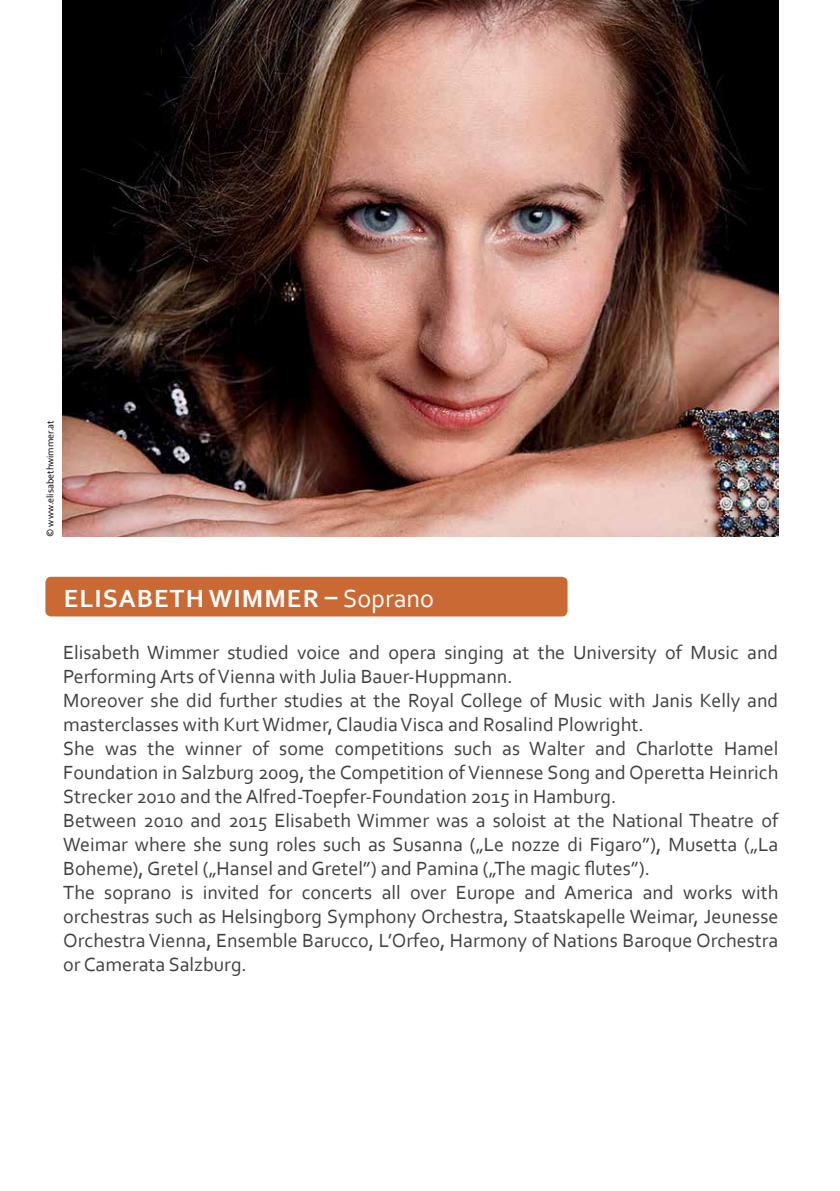
<style>
.page{position:relative;width:840px;height:1191px;background:#fff}
.page>*{position:absolute;margin:0;border:0;box-sizing:border-box;transform-origin:0 0}
.t1{font:700 26px "Corbel";letter-spacing:.04em;color:#fff}
.t2{font:20px/24px "Corbel";color:#414042}
.t3{font:10px "Corbel";color:#000}
.s1{font-weight:400}
</style>
<div class="page">
<img style="left:63px;top:0;width:714px;height:537px">
<div style="left:45px;top:577px;width:522px;height:39px;background:#ca6933;border-radius:6px"></div>
<p class="t3" style="left:44px;top:537px;width:118px;rotate:-90deg">© www.elisabethwimmer.at</p>
<h1 class="t1" style="left:64px;top:582px;width:371px">ELISABETH WIMMER – <span class="s1">Soprano</span></h1>
<p class="t2" style="left:63px;top:640px;width:716px">Elisabeth Wimmer studied voice and opera singing at the University of Music and Performing Arts of Vienna with Julia Bauer-Huppmann.<br>Moreover she did further studies at the Royal College of Music with Janis Kelly and masterclasses with Kurt Widmer, Claudia Visca and Rosalind Plowright.<br>She was the winner of some competitions such as Walter and Charlotte Hamel Foundation in Salzburg 2009, the Competition of Viennese Song and Operetta Heinrich Strecker 2010 and the Alfred-Toepfer-Foundation 2015 in Hamburg.<br>Between 2010 and 2015 Elisabeth Wimmer was a soloist at the National Theatre of Weimar where she sung roles such as Susanna („Le nozze di Figaro”), Musetta („La Boheme), Gretel („Hansel and Gretel”) and Pamina („The magic flutes”).<br>The soprano is invited for concerts all over Europe and America and works with orchestras such as Helsingborg Symphony Orchestra, Staatskapelle Weimar, Jeunesse Orchestra Vienna, Ensemble Barucco, L’Orfeo, Harmony of Nations Baroque Orchestra or Camerata Salzburg.</p>
</div>
